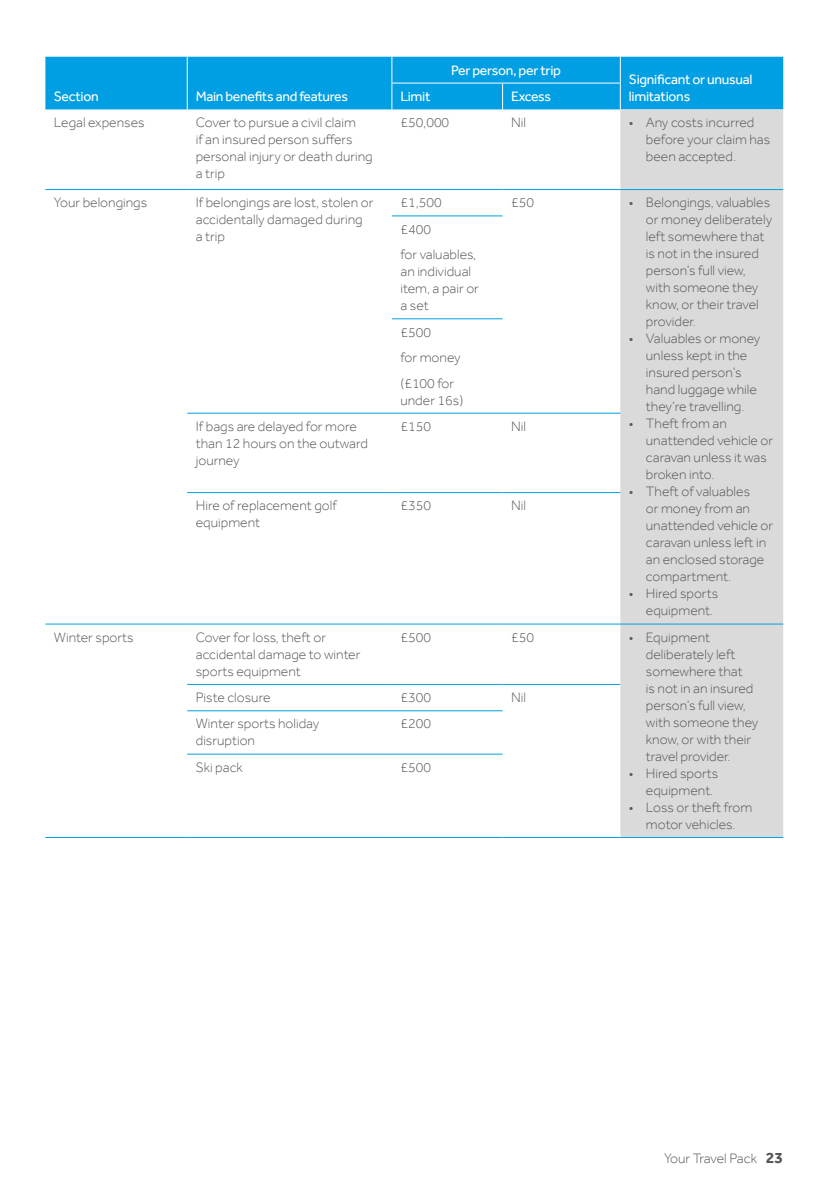
<style>
.page{position:relative;width:840px;height:1191px;background:#fff}
.page>*{position:absolute;margin:0;border:0;box-sizing:border-box;transform-origin:0 0}
.t1{font:300 14px/17px "Barclays Effra";color:#575756}
.t2{font:14px "Barclays Effra";letter-spacing:-.02em;color:#fff}
.t3{font:300 14px "Barclays Effra";letter-spacing:-.02em;color:#575756}
.s1{font-weight:700;font-size:16px}
</style>
<div class="page">
<div style="left:620px;top:109px;width:162px;height:728px;background:#dadada"></div>
<hr style="left:45px;top:837px;width:142px;height:1px;background:#009fe3">
<hr style="left:502px;top:837px;width:118px;height:1px;background:#009fe3">
<hr style="left:620px;top:837px;width:162px;height:1px;background:#009fe3">
<hr style="left:187px;top:189px;width:204px;height:1px;background:#009fe3">
<hr style="left:391px;top:189px;width:111px;height:1px;background:#009fe3">
<hr style="left:502px;top:189px;width:118px;height:1px;background:#009fe3">
<hr style="left:620px;top:189px;width:162px;height:1px;background:#009fe3">
<hr style="left:391px;top:215px;width:111px;height:1px;background:#009fe3">
<hr style="left:391px;top:318px;width:111px;height:1px;background:#009fe3">
<hr style="left:187px;top:413px;width:204px;height:1px;background:#009fe3">
<hr style="left:391px;top:413px;width:111px;height:1px;background:#009fe3">
<hr style="left:502px;top:413px;width:118px;height:1px;background:#009fe3">
<hr style="left:187px;top:492px;width:204px;height:1px;background:#009fe3">
<hr style="left:391px;top:492px;width:111px;height:1px;background:#009fe3">
<hr style="left:502px;top:492px;width:118px;height:1px;background:#009fe3">
<hr style="left:187px;top:623px;width:204px;height:1px;background:#009fe3">
<hr style="left:391px;top:623px;width:111px;height:1px;background:#009fe3">
<hr style="left:502px;top:623px;width:118px;height:1px;background:#009fe3">
<hr style="left:620px;top:623px;width:162px;height:1px;background:#009fe3">
<hr style="left:187px;top:684px;width:204px;height:1px;background:#009fe3">
<hr style="left:391px;top:684px;width:111px;height:1px;background:#009fe3">
<hr style="left:502px;top:684px;width:118px;height:1px;background:#009fe3">
<hr style="left:187px;top:710px;width:204px;height:1px;background:#009fe3">
<hr style="left:391px;top:710px;width:111px;height:1px;background:#009fe3">
<hr style="left:187px;top:753px;width:204px;height:1px;background:#009fe3">
<hr style="left:391px;top:753px;width:111px;height:1px;background:#009fe3">
<hr style="left:45px;top:189px;width:142px;height:1px;background:#009fe3">
<hr style="left:45px;top:623px;width:142px;height:1px;background:#009fe3">
<hr style="left:187px;top:837px;width:204px;height:1px;background:#009fe3">
<hr style="left:391px;top:837px;width:111px;height:1px;background:#009fe3">
<div style="left:45px;top:57px;width:737px;height:52px;background:#009fe3"></div>
<hr style="left:391px;top:83px;width:111px;height:1px;background:#fff">
<hr style="left:502px;top:83px;width:118px;height:1px;background:#fff">
<p class="t2" style="left:54px;top:88px;width:46px">Section</p>
<p class="t2" style="left:196px;top:88px;width:154px">Main benefits and features</p>
<p class="t2" style="left:451px;top:62px;width:111px">Per person, per trip</p>
<p class="t2" style="left:628px;top:71px;width:125px">Significant or unusual</p>
<p class="t2" style="left:400px;top:88px;width:32px">Limit</p>
<p class="t2" style="left:511px;top:88px;width:42px">Excess</p>
<p class="t2" style="left:628px;top:88px;width:63px">limitations</p>
<p class="t1" style="left:54px;top:113px;width:92px">Legal expenses</p>
<p class="t1" style="left:196px;top:113px;width:178px">Cover to pursue a civil claim<br>if an insured person suffers personal injury or death during a trip</p>
<p class="t1" style="left:400px;top:113px;width:50px">£50,000</p>
<p class="t1" style="left:511px;top:113px;width:16px">Nil</p>
<p class="t1" style="left:645px;top:113px;width:126px;text-indent:-17px">• Any costs incurred before your claim has been accepted.</p>
<p class="t1" style="left:54px;top:194px;width:95px">Your belongings</p>
<p class="t1" style="left:196px;top:194px;width:179px">If belongings are lost, stolen or accidentally damaged during<br>a trip</p>
<p class="t1" style="left:400px;top:194px;width:43px">£1,500</p>
<p class="t1" style="left:511px;top:194px;width:24px">£50</p>
<p class="t1" style="left:645px;top:194px;width:128px;text-indent:-17px">• Belongings, valuables or money deliberately left somewhere that is not in the insured person’s full view, with someone they know, or their travel provider.</p>
<p class="t1" style="left:645px;top:330px;width:116px;text-indent:-17px">• Valuables or money unless kept in the insured person’s hand luggage while they’re travelling.</p>
<p class="t1" style="left:645px;top:415px;width:129px;text-indent:-17px">• Theft from an unattended vehicle or caravan unless it was broken into.</p>
<p class="t1" style="left:645px;top:483px;width:129px;text-indent:-17px">• Theft of valuables<br>or money from an unattended vehicle or caravan unless left in an enclosed storage compartment.</p>
<p class="t1" style="left:645px;top:585px;width:74px;text-indent:-17px">• Hired sports equipment.</p>
<p class="t1" style="left:400px;top:216px;width:77px;line-height:25.6px">£400<br>for valuables,</p>
<p class="t1" style="left:400px;top:263px;width:80px">an individual item, a pair or a set</p>
<p class="t1" style="left:400px;top:319px;width:62px;line-height:25.6px">£500<br>for money (£100 for</p>
<p class="t1" style="left:400px;top:391px;width:64px">under 16s)</p>
<p class="t1" style="left:196px;top:417px;width:173px">If bags are delayed for more than 12 hours on the outward journey</p>
<p class="t1" style="left:400px;top:417px;width:32px">£150</p>
<p class="t1" style="left:511px;top:417px;width:16px">Nil</p>
<p class="t1" style="left:196px;top:497px;width:142px">Hire of replacement golf equipment</p>
<p class="t1" style="left:400px;top:497px;width:32px">£350</p>
<p class="t1" style="left:511px;top:497px;width:16px">Nil</p>
<p class="t1" style="left:54px;top:628px;width:81px">Winter sports</p>
<p class="t1" style="left:196px;top:628px;width:166px">Cover for loss, theft or accidental damage to winter sports equipment</p>
<p class="t1" style="left:400px;top:628px;width:32px">£500</p>
<p class="t1" style="left:511px;top:628px;width:24px">£50</p>
<p class="t1" style="left:645px;top:628px;width:114px;text-indent:-17px">• Equipment deliberately left somewhere that<br>is not in an insured person’s full view, with someone they know, or with their travel provider.</p>
<p class="t1" style="left:645px;top:764px;width:74px;text-indent:-17px">• Hired sports equipment.</p>
<p class="t1" style="left:628px;top:798px;width:125px;text-align:center">• Loss or theft from motor vehicles.</p>
<p class="t1" style="left:196px;top:688px;width:76px">Piste closure</p>
<p class="t1" style="left:400px;top:688px;width:32px">£300</p>
<p class="t1" style="left:511px;top:688px;width:16px">Nil</p>
<p class="t1" style="left:196px;top:715px;width:125px">Winter sports holiday disruption</p>
<p class="t1" style="left:400px;top:715px;width:32px">£200</p>
<p class="t1" style="left:196px;top:758px;width:49px">Ski pack</p>
<p class="t1" style="left:400px;top:758px;width:32px">£500</p>
<p class="t3" style="left:663px;top:1149px;width:121px">Your Travel Pack <span class="s1">23</span></p>
</div>
